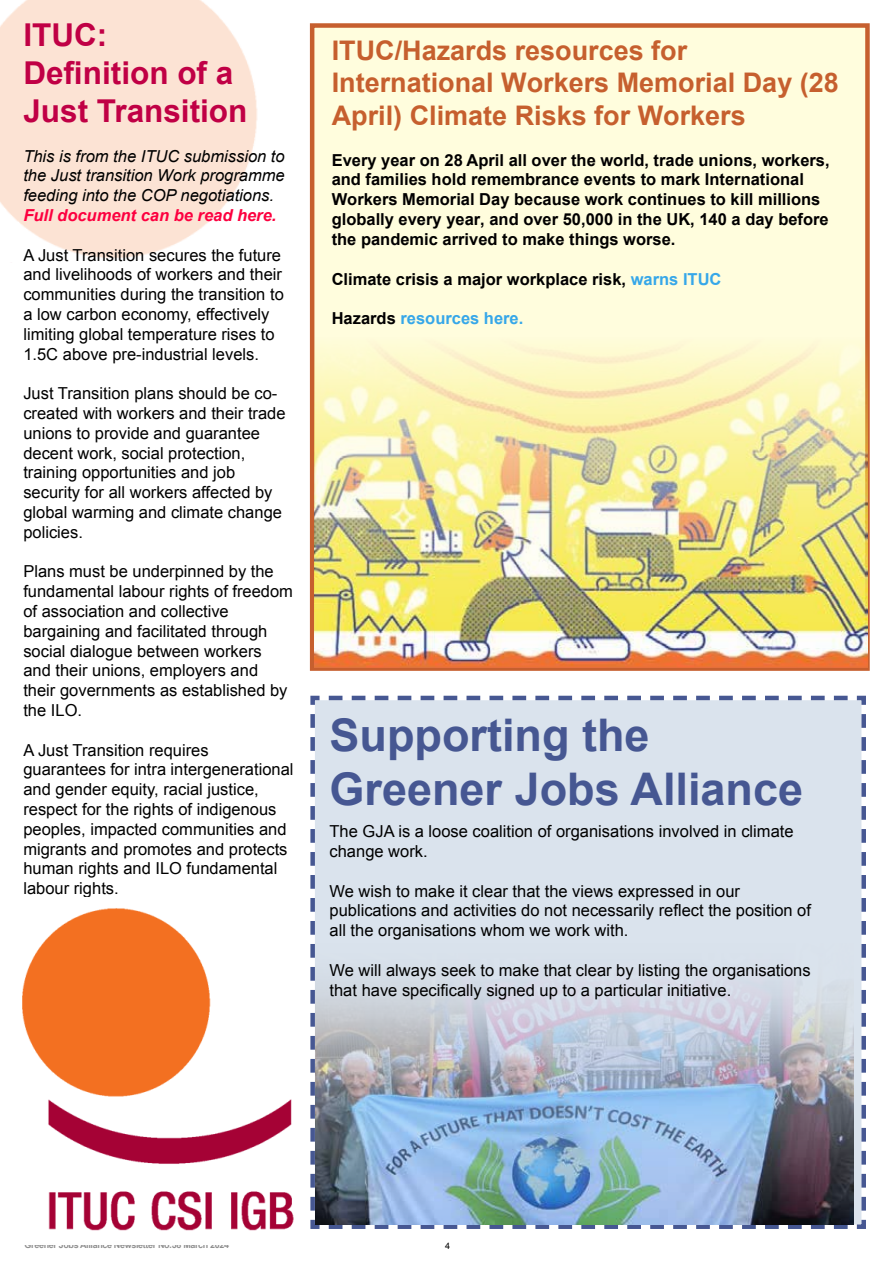
<style>
.page{position:relative;width:893px;height:1263px;background:#fff}
.page>*{position:absolute;margin:0;border:0;box-sizing:border-box;transform-origin:0 0}
.t1{font:700 45px/54px "Arial";color:#465792}
.t2{font:700 31.5px/37.8px "Arial";color:#c00045}
.t3{font:700 27px/32.4px "Arial";color:#c65f2e}
.t4{font:16.5px/19.8px "Arial";color:#000}
.t5{font:700 16.5px/19.8px "Arial";color:#000}
.t6{font:italic 16.5px/19.8px "Arial";color:#000;text-align:justify}
.t7{font:italic 700 16.5px "Arial";color:#fc003f}
.t8{font:700 16.5px "Arial";color:#36a7e9}
.t9{font:700 9px "Arial";letter-spacing:-.04em;color:#8f8f8f}
.t10{font:9px "Arial";color:#000}
.s1{color:#36a7e9}
.s2{color:#000}
</style>
<div class="page">
<svg style="left:310px;top:695px;width:556px;height:534px;background:#d3dce8"></svg>
<div style="left:310px;top:23px;width:560px;height:648px;background:#fffddd;border:4px solid #c65f2e"></div>
<img style="left:0;top:0;width:258px;height:258px">
<img style="left:314px;top:337px;width:553px;height:331px">
<img style="left:22px;top:908px;width:272px;height:323px">
<img style="left:315px;top:890px;width:538px;height:334px">
<h2 class="t2" style="left:23px;top:17px;width:226px">ITUC:<br>Definition of a<br>Just Transition</h2>
<p class="t6" style="left:23px;top:146px;width:263px">This is from the ITUC submission to the Just transition Work programme feeding into the COP negotiations.</p>
<p class="t7" style="left:23px;top:204px;width:255px">Full document can be read here.</p>
<p class="t4" style="left:23px;top:245px;width:262px">A Just Transition secures the future and livelihoods of workers and their communities during the transition to a low carbon economy, effectively limiting global temperature rises to 1.5C above pre-industrial levels.</p>
<p class="t4" style="left:23px;top:384px;width:264px">Just Transition plans should be co&shy;created with workers and their trade unions to provide and guarantee decent work, social protection, training opportunities and job security for all workers affected by global warming and climate change policies.</p>
<p class="t4" style="left:23px;top:562px;width:271px">Plans must be underpinned by the fundamental labour rights of freedom of association and collective bargaining and facilitated through social dialogue between workers and their unions, employers and their governments as established by the ILO.</p>
<p class="t4" style="left:23px;top:740px;width:272px">A Just Transition requires guarantees for intra intergenerational and gender equity, racial justice, respect for the rights of indigenous peoples, impacted communities and migrants and promotes and protects human rights and ILO fundamental labour rights.</p>
<h3 class="t3" style="left:332px;top:35px;width:509px">ITUC/Hazards resources for<br>International Workers Memorial Day (28<br>April) Climate Risks for Workers</h3>
<p class="t5" style="left:332px;top:151px;width:499px">Every year on 28 April all over the world, trade unions, workers, and families hold remembrance events to mark International Workers Memorial Day because work continues to kill millions globally every year, and over 50,000 in the UK, 140 a day before the pandemic arrived to make things worse.</p>
<p class="t5" style="left:332px;top:269px;width:391px">Climate crisis a major workplace risk, <span class="s1">warns ITUC</span></p>
<p class="t8" style="left:332px;top:307px;width:193px"><span class="s2">Hazards</span> resources here.</p>
<h1 class="t1" style="left:330px;top:710px;width:475px">Supporting the<br>Greener Jobs Alliance</h1>
<p class="t4" style="left:330px;top:822px;width:466px">The GJA is a loose coalition of organisations involved in climate change work.</p>
<p class="t4" style="left:330px;top:881px;width:483px">We wish to make it clear that the views expressed in our publications and activities do not necessarily reflect the position of all the organisations whom we work with.</p>
<p class="t4" style="left:330px;top:960px;width:483px">We will always seek to make that clear by listing the organisations that have specifically signed up to a particular initiative.</p>
<p class="t9" style="left:25px;top:1239px;width:206px">Greener Jobs Alliance Newsletter No:58 March 2024</p>
<p class="t10" style="left:445px;top:1239px;width:7px">4</p>
</div>
